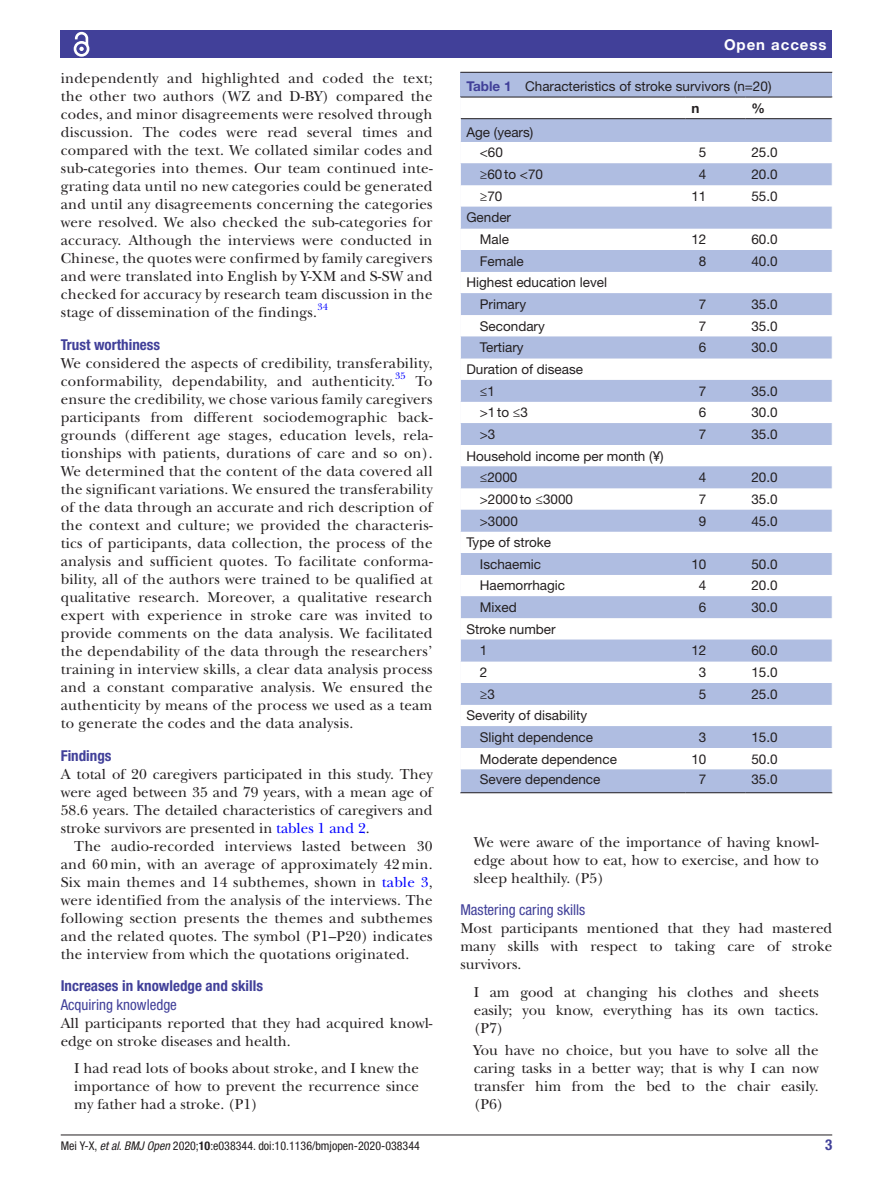
<style>
.page{position:relative;width:893px;height:1191px;background:#fff}
.page>*{position:absolute;margin:0;border:0;box-sizing:border-box;transform-origin:0 0}
.t1{font:15px/18px "New Baskerville";color:#231f20;text-align:justify}
.t2{font:700 condensed 15px "Helvetica Neue LT Std";color:#414099}
.t3{font:condensed 15px "Helvetica Neue LT Std";color:#414099}
.t4{font:700 15px "Helvetica Neue LT Std";letter-spacing:.065em;color:#fff}
.t5{font:13.5px/21.6px "Helvetica Neue LT Std";color:#231f20}
.t6{font:700 13.5px "Helvetica Neue LT Std";color:#231f20}
.t7{font:condensed 12px "Helvetica Neue LT Std";color:#231f20}
.t8{font:9.9px "New Baskerville";color:#00f}
.s1{color:#00f}
.s2{font-weight:700;color:#414099}
.s3{font-weight:700}
.s4{font-style:italic}
</style>
<div class="page">
<hr style="left:61px;top:1134px;width:771px;height:1px;background:#231f20">
<div style="left:61px;top:31px;width:771px;height:27px;background:#414099"></div>
<svg style="left:73px;top:31px;width:17px;height:26px"></svg>
<div style="left:460px;top:73px;width:372px;height:720px;background:#afbde1"></div>
<hr style="left:460px;top:72px;width:372px;height:1px;background:#231f20">
<div style="left:461px;top:98px;width:371px;height:20px;background:#fff"></div>
<svg style="left:461px;top:119px;width:371px;height:673px"></svg>
<hr style="left:460px;top:97px;width:225px;height:1px;background:#231f20">
<hr style="left:460px;top:118px;width:225px;height:1px;background:#231f20">
<hr style="left:685px;top:97px;width:60px;height:1px;background:#231f20">
<hr style="left:685px;top:118px;width:60px;height:1px;background:#231f20">
<hr style="left:745px;top:97px;width:87px;height:1px;background:#231f20">
<hr style="left:745px;top:118px;width:87px;height:1px;background:#231f20">
<hr style="left:460px;top:792px;width:225px;height:1px;background:#231f20">
<hr style="left:685px;top:792px;width:60px;height:1px;background:#231f20">
<hr style="left:745px;top:792px;width:87px;height:1px;background:#231f20">
<svg style="left:460px;top:97px;width:1px;height:695px"></svg>
<p class="t1" style="left:61px;top:69px;width:373px">independently and highlighted and coded the text; the other two authors (WZ and D-BY) compared the codes, and minor disagreements were resolved through discussion. The codes were read several times and compared with the text. We collated similar codes and sub-categories into themes. Our team continued inte&shy;grating data until no new categories could be generated and until any disagreements concerning the categories were resolved. We also checked the sub-categories for accuracy. Although the interviews were conducted in Chinese, the quotes were confirmed by family caregivers and were translated into English by Y-XM and S-SW and checked for accuracy by research team discussion in the stage of dissemination of the findings.</p>
<p class="t8" style="left:317px;top:301px;width:12px">34</p>
<p class="t2" style="left:61px;top:335px;width:101px">Trust worthiness</p>
<p class="t1" style="left:61px;top:354px;width:373px">We considered the aspects of credibility, transferability, conformability, dependability, and authenticity.</p>
<p class="t8" style="left:395px;top:370px;width:12px">35</p>
<p class="t1" style="left:61px;top:372px;width:373px;text-indent:355px">To ensure the credibility, we chose various family caregivers participants from different sociodemographic back&shy;grounds (different age stages, education levels, rela&shy;tionships with patients, durations of care and so on).<br>We determined that the content of the data covered all the significant variations. We ensured the transferability of the data through an accurate and rich description of the context and culture; we provided the characteris&shy;tics of participants, data collection, the process of the analysis and sufficient quotes. To facilitate conforma&shy;bility, all of the authors were trained to be qualified at qualitative research. Moreover, a qualitative research expert with experience in stroke care was invited to provide comments on the data analysis. We facilitated the dependability of the data through the researchers’ training in interview skills, a clear data analysis process and a constant comparative analysis. We ensured the authenticity by means of the process we used as a team to generate the codes and the data analysis.</p>
<p class="t2" style="left:61px;top:746px;width:52px">Findings</p>
<p class="t1" style="left:61px;top:765px;width:373px">A total of 20 caregivers participated in this study. They were aged between 35 and 79 years, with a mean age of 58.6 years. The detailed characteristics of caregivers and stroke survivors are presented in <span class="s1">tables 1 and 2</span>.</p>
<p class="t1" style="left:61px;top:837px;width:373px;text-indent:14px">The audio-recorded interviews lasted between 30 and 60 min, with an average of approximately 42 min.<br>Six main themes and 14 subthemes, shown in <span class="s1">table 3</span>, were identified from the analysis of the interviews. The following section presents the themes and subthemes and the related quotes. The symbol (P1–P20) indicates the interview from which the quotations originated.</p>
<p class="t2" style="left:61px;top:977px;width:204px">Increases in knowledge and skills</p>
<p class="t3" style="left:61px;top:995px;width:118px">Acquiring knowledge</p>
<p class="t1" style="left:61px;top:1013px;width:373px">All participants reported that they had acquired knowl&shy;edge on stroke diseases and health.</p>
<p class="t1" style="left:74px;top:1059px;width:346px">I had read lots of books about stroke, and I knew the importance of how to prevent the recurrence since my father had a stroke. (P1)</p>
<p class="t4" style="left:724px;top:35px;width:104px">Open access</p>
<p class="t5" style="left:691px;top:75px;width:82px;line-height:22px;text-indent:-225px"><span class="s2">Table 1</span> Characteristics of stroke survivors (n=20) <span class="s3">n</span></p>
<p class="t6" style="left:751px;top:99px;width:15px">%</p>
<p class="t5" style="left:480px;top:122px;width:55px;line-height:20.1px;text-indent:-14px">Age (years) &lt;60</p>
<p class="t5" style="left:699px;top:142px;width:9px">5</p>
<p class="t5" style="left:751px;top:142px;width:28px">25.0</p>
<p class="t5" style="left:480px;top:163px;width:65px">≥60to &lt;70</p>
<p class="t5" style="left:699px;top:163px;width:9px">4</p>
<p class="t5" style="left:751px;top:163px;width:28px">20.0</p>
<p class="t5" style="left:480px;top:185px;width:24px">≥70</p>
<p class="t5" style="left:691px;top:185px;width:17px">11</p>
<p class="t5" style="left:751px;top:185px;width:28px">55.0</p>
<p class="t5" style="left:466px;top:207px;width:46px;text-align:right">Gender<br>Male</p>
<p class="t5" style="left:691px;top:228px;width:17px">12</p>
<p class="t5" style="left:751px;top:228px;width:28px">60.0</p>
<p class="t5" style="left:480px;top:250px;width:46px">Female</p>
<p class="t5" style="left:699px;top:250px;width:9px">8</p>
<p class="t5" style="left:751px;top:250px;width:28px">40.0</p>
<p class="t5" style="left:480px;top:271px;width:129px;text-indent:-14px">Highest education level<br>Primary</p>
<p class="t5" style="left:699px;top:293px;width:9px">7</p>
<p class="t5" style="left:751px;top:293px;width:28px">35.0</p>
<p class="t5" style="left:480px;top:315px;width:67px">Secondary</p>
<p class="t5" style="left:699px;top:315px;width:9px">7</p>
<p class="t5" style="left:751px;top:315px;width:28px">35.0</p>
<p class="t5" style="left:480px;top:336px;width:45px">Tertiary</p>
<p class="t5" style="left:699px;top:336px;width:9px">6</p>
<p class="t5" style="left:751px;top:336px;width:28px">30.0</p>
<p class="t5" style="left:480px;top:358px;width:105px;text-indent:-14px">Duration of disease ≤1</p>
<p class="t5" style="left:699px;top:380px;width:9px">7</p>
<p class="t5" style="left:751px;top:380px;width:28px">35.0</p>
<p class="t5" style="left:480px;top:401px;width:50px">&gt;1to ≤3</p>
<p class="t5" style="left:699px;top:401px;width:9px">6</p>
<p class="t5" style="left:751px;top:401px;width:28px">30.0</p>
<p class="t5" style="left:480px;top:423px;width:17px">&gt;3</p>
<p class="t5" style="left:699px;top:423px;width:9px">7</p>
<p class="t5" style="left:751px;top:423px;width:28px">35.0</p>
<p class="t5" style="left:480px;top:445px;width:185px;text-indent:-14px">Household income per month (¥) ≤2000</p>
<p class="t5" style="left:699px;top:466px;width:9px">4</p>
<p class="t5" style="left:751px;top:466px;width:28px">20.0</p>
<p class="t5" style="left:480px;top:488px;width:95px">&gt;2000to ≤3000</p>
<p class="t5" style="left:699px;top:488px;width:9px">7</p>
<p class="t5" style="left:751px;top:488px;width:28px">35.0</p>
<p class="t5" style="left:480px;top:510px;width:40px">&gt;3000</p>
<p class="t5" style="left:699px;top:510px;width:9px">9</p>
<p class="t5" style="left:751px;top:510px;width:28px">45.0</p>
<p class="t5" style="left:466px;top:531px;width:86px;text-align:center">Type of stroke<br>Ischaemic</p>
<p class="t5" style="left:691px;top:553px;width:17px">10</p>
<p class="t5" style="left:751px;top:553px;width:28px">50.0</p>
<p class="t5" style="left:480px;top:574px;width:87px">Haemorrhagic</p>
<p class="t5" style="left:699px;top:574px;width:9px">4</p>
<p class="t5" style="left:751px;top:574px;width:28px">20.0</p>
<p class="t5" style="left:480px;top:596px;width:39px">Mixed</p>
<p class="t5" style="left:699px;top:596px;width:9px">6</p>
<p class="t5" style="left:751px;top:596px;width:28px">30.0</p>
<p class="t5" style="left:480px;top:618px;width:77px;text-indent:-14px">Stroke number<br>1</p>
<p class="t5" style="left:691px;top:639px;width:17px">12</p>
<p class="t5" style="left:751px;top:639px;width:28px">60.0</p>
<p class="t5" style="left:480px;top:661px;width:9px">2</p>
<p class="t5" style="left:699px;top:661px;width:9px">3</p>
<p class="t5" style="left:751px;top:661px;width:28px">15.0</p>
<p class="t5" style="left:480px;top:683px;width:17px">≥3</p>
<p class="t5" style="left:699px;top:683px;width:9px">5</p>
<p class="t5" style="left:751px;top:683px;width:28px">25.0</p>
<p class="t5" style="left:480px;top:704px;width:115px;text-indent:-14px">Severity of disability<br>Slight dependence</p>
<p class="t5" style="left:699px;top:726px;width:9px">3</p>
<p class="t5" style="left:751px;top:726px;width:28px">15.0</p>
<p class="t5" style="left:480px;top:748px;width:139px">Moderate dependence</p>
<p class="t5" style="left:691px;top:748px;width:17px">10</p>
<p class="t5" style="left:751px;top:748px;width:28px">50.0</p>
<p class="t5" style="left:480px;top:768px;width:122px">Severe dependence</p>
<p class="t5" style="left:699px;top:768px;width:9px">7</p>
<p class="t5" style="left:751px;top:768px;width:28px">35.0</p>
<p class="t1" style="left:474px;top:832px;width:346px">We were aware of the importance of having knowl&shy;edge about how to eat, how to exercise, and how to sleep healthily. (P5)</p>
<p class="t3" style="left:460px;top:901px;width:126px">Mastering caring skills</p>
<p class="t1" style="left:460px;top:919px;width:373px">Most participants mentioned that they had mastered many skills with respect to taking care of stroke survivors.</p>
<p class="t1" style="left:474px;top:983px;width:346px">I am good at changing his clothes and sheets easily; you know, everything has its own tactics. (P7)</p>
<p class="t1" style="left:474px;top:1041px;width:346px">You have no choice, but you have to solve all the caring tasks in a better way; that is why I can now transfer him from the bed to the chair easily. (P6)</p>
<p class="t7" style="left:61px;top:1138px;width:361px">Mei Y-X, <span class="s4">et al</span>. <span class="s4">BMJ Open</span> 2020;<span class="s3">10</span>:e038344. doi:10.1136/bmjopen-2020-038344</p>
<p class="t2" style="left:825px;top:1135px;width:9px">3</p>
</div>
